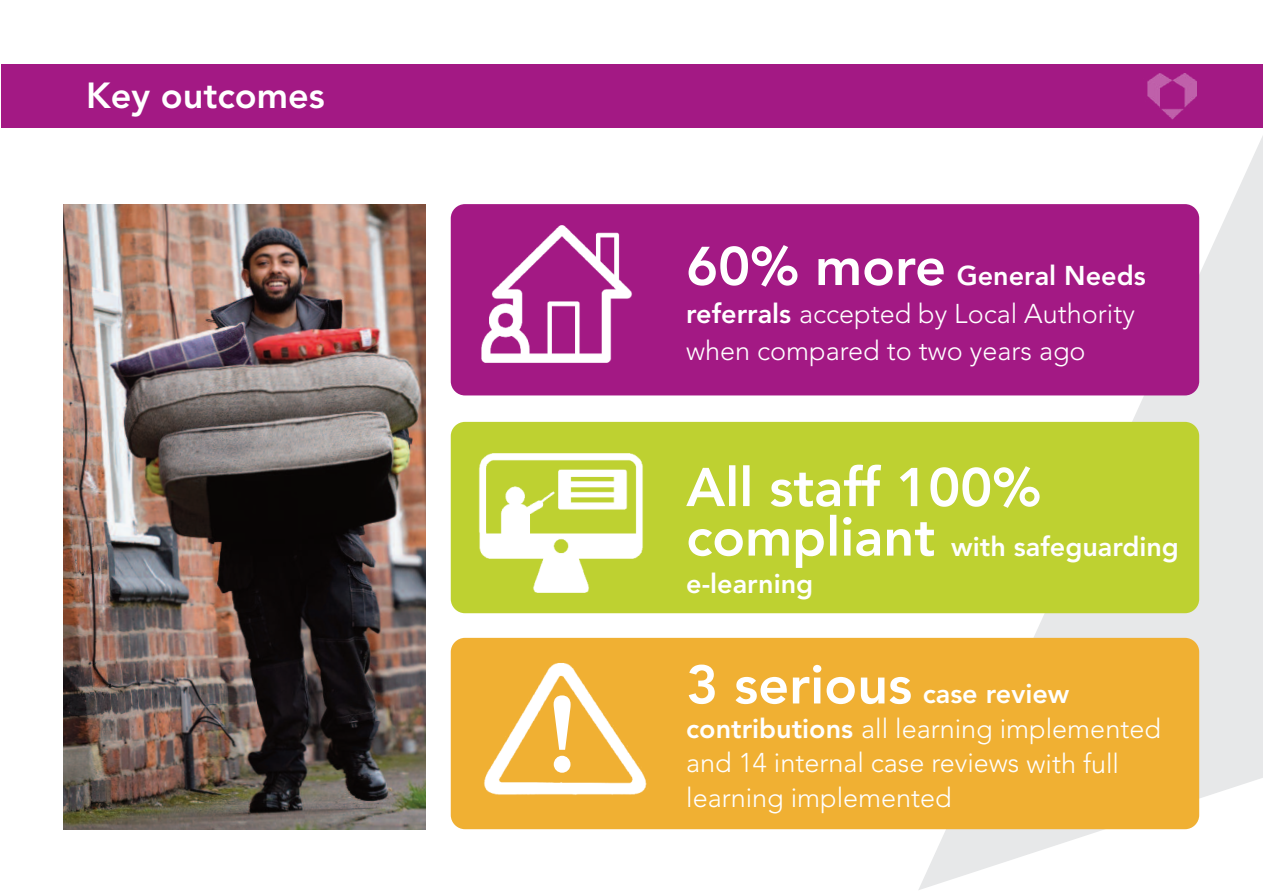
<style>
.page{position:relative;width:1263px;height:893px;background:#fff}
.page>*{position:absolute;margin:0;border:0;box-sizing:border-box;transform-origin:0 0}
.t1{font:700 111.9px "Charter";color:#fff}
.t2{font:800 54px "Avenir";color:#fff}
.t3{font:800 36px "Avenir";color:#fff}
.t4{font:300 27px/34.5px "Avenir";color:#fff}
.t5{font:800 27px/37.5px "Avenir";color:#fff}
.s1{font-weight:800;font-size:54px}
.s2{font-weight:800}
.s3{font-size:54px}
</style>
<div class="page">
<svg style="left:918px;top:136px;width:345px;height:754px"></svg>
<div style="left:451px;top:638px;width:748px;height:191px;background:#f0b033;border-radius:14px"></div>
<div style="left:451px;top:422px;width:748px;height:191px;background:#bed131;border-radius:14px"></div>
<div style="left:451px;top:204px;width:748px;height:191px;background:#a31984;border-radius:14px"></div>
<div style="left:1px;top:64px;width:1262px;height:64px;background:#a31984"></div>
<img style="left:481px;top:225px;width:151px;height:138px">
<img style="left:484px;top:663px;width:163px;height:132px">
<img style="left:479px;top:453px;width:164px;height:140px">
<img style="left:64px;top:204px;width:361px;height:625px">
<img style="left:1147px;top:74px;width:49px;height:45px">
<h3 class="t3" style="left:86px;top:67px;width:240px">Key outcomes</h3>
<h1 class="t1" style="left:543px;top:668px;width:40px">!</h1>
<p class="t4" style="left:686px;top:257px;width:461px;line-height:37.5px"><span class="s1">60% more</span> <span class="s2">General Needs referrals</span> accepted by Local Authority when compared to two years ago</p>
<h2 class="t2" style="left:686px;top:445px;width:357px">All staff 100%</h2>
<p class="t5" style="left:686px;top:528px;width:494px"><span class="s3">compliant</span> with safeguarding e-learning</p>
<p class="t4" style="left:686px;top:677px;width:476px"><span class="s1">3 serious</span> <span class="s2">case review contributions</span> all learning implemented and 14 internal case reviews with full learning implemented</p>
</div>
